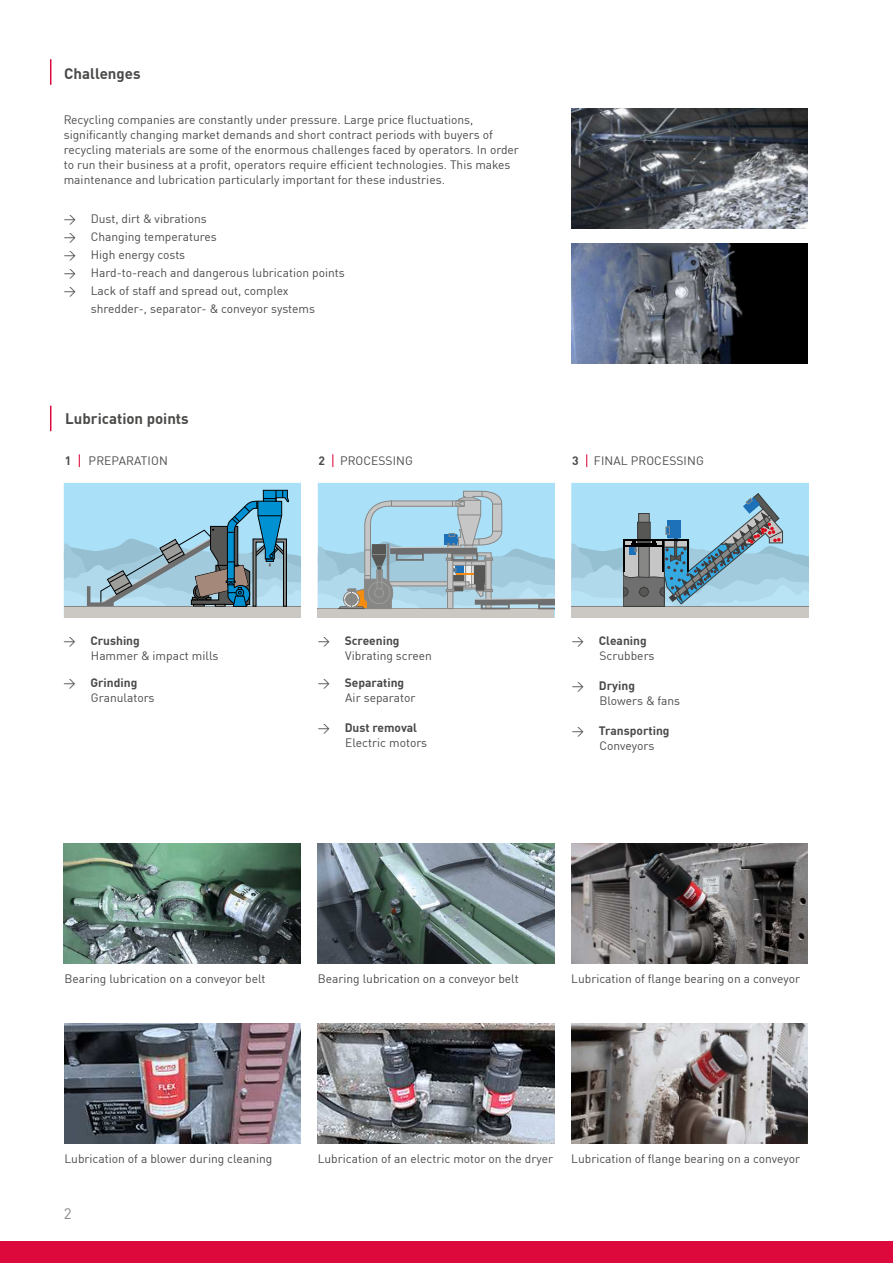
<style>
.page{position:relative;width:893px;height:1263px;background:#fff}
.page>*{position:absolute;margin:0;border:0;box-sizing:border-box;transform-origin:0 0}
.t1{font:700 15px "DIN Pro";color:#4a4a49}
.t2{font:15px "DIN Pro";color:#878786}
.t3{font:12px/15px "DIN Pro";color:#4a4a49}
.t4{font:700 12px/15px "DIN Pro";color:#4a4a49}
.s1{font-weight:700}
.s2{font-weight:400}
</style>
<div class="page">
<div style="left:0;top:1242px;width:893px;height:21px;background:#dd083b"></div>
<svg style="left:64px;top:483px;width:237px;height:135px;background:#94bdce"></svg>
<svg style="left:318px;top:483px;width:237px;height:135px;background:#a6c8d5"></svg>
<svg style="left:571px;top:483px;width:237px;height:135px;background:#9ac0d1"></svg>
<img style="left:64px;top:844px;width:236px;height:120px">
<img style="left:571px;top:1024px;width:237px;height:120px">
<img style="left:317px;top:844px;width:237px;height:120px">
<img style="left:571px;top:844px;width:237px;height:120px">
<img style="left:317px;top:1024px;width:237px;height:120px">
<img style="left:64px;top:1024px;width:236px;height:120px">
<img style="left:571px;top:244px;width:237px;height:120px">
<img style="left:571px;top:109px;width:237px;height:120px">
<svg style="left:50px;top:59px;width:1px;height:26px"></svg>
<svg style="left:50px;top:406px;width:1px;height:25px"></svg>
<svg style="left:79px;top:454px;width:1px;height:13px"></svg>
<svg style="left:332px;top:454px;width:1px;height:13px"></svg>
<svg style="left:586px;top:454px;width:1px;height:13px"></svg>
<p class="t1" style="left:64px;top:68px;width:78px">Challenges</p>
<p class="t3" style="left:64px;top:111px;width:457px">Recycling companies are constantly under pressure. Large price 昀氀uctuations,<br>signi昀椀cantly changing market demands and short contract periods with buyers of recycling materials are some of the enormous challenges faced by operators. In order to run their business at a pro昀椀t, operators require ef昀椀cient technologies. This makes maintenance and lubrication particularly important for these industries.</p>
<p class="t3" style="left:64px;top:210px;width:145px">→ Dust, dirt &amp; vibrations</p>
<p class="t3" style="left:64px;top:228px;width:154px">→ Changing temperatures</p>
<p class="t3" style="left:64px;top:246px;width:123px">→ High energy costs</p>
<p class="t3" style="left:64px;top:264px;width:283px">→ Hard-to-reach and dangerous lubrication points</p>
<p class="t3" style="left:91px;top:281px;width:226px;line-height:18px;text-indent:-27px">→ Lack of staff and spread out, complex shredder-, separator- &amp; conveyor systems</p>
<p class="t1" style="left:65px;top:413px;width:125px">Lubrication points</p>
<p class="t4" style="left:65px;top:454px;width:8px">1</p>
<p class="t3" style="left:89px;top:453px;width:81px">PREPARATION</p>
<p class="t3" style="left:340px;top:453px;width:74px">PROCESSING</p>
<p class="t3" style="left:594px;top:453px;width:111px">FINAL PROCESSING</p>
<p class="t4" style="left:318px;top:455px;width:8px">2</p>
<p class="t4" style="left:572px;top:455px;width:8px">3</p>
<p class="t3" style="left:91px;top:633px;width:129px;text-indent:-28px">→ <span class="s1">Crushing<br></span>Hammer &amp; impact mills</p>
<p class="t3" style="left:91px;top:675px;width:65px;text-indent:-28px">→ <span class="s1">Grinding<br></span>Granulators</p>
<p class="t3" style="left:345px;top:633px;width:88px;text-indent:-28px">→ <span class="s1">Screening<br></span>Vibrating screen</p>
<p class="t3" style="left:345px;top:675px;width:72px;text-indent:-28px">→ <span class="s1">Separating<br></span>Air separator</p>
<p class="t3" style="left:345px;top:720px;width:83px;text-indent:-28px">→ <span class="s1">Dust removal<br></span>Electric motors</p>
<p class="t3" style="left:599px;top:633px;width:57px;text-indent:-28px">→ <span class="s1">Cleaning<br></span>Scrubbers</p>
<p class="t3" style="left:599px;top:678px;width:82px;text-indent:-28px">→ <span class="s1">Drying<br></span>Blowers &amp; fans</p>
<p class="t4" style="left:599px;top:725px;width:72px;text-indent:-28px"><span class="s2">→</span> Transporting<br><span class="s2">Conveyors</span></p>
<p class="t3" style="left:64px;top:970px;width:203px">Bearing lubrication on a conveyor belt</p>
<p class="t3" style="left:318px;top:970px;width:203px">Bearing lubrication on a conveyor belt</p>
<p class="t3" style="left:571px;top:970px;width:230px">Lubrication of 昀氀ange bearing on a conveyor</p>
<p class="t3" style="left:64px;top:1150px;width:209px">Lubrication of a blower during cleaning</p>
<p class="t2" style="left:64px;top:1207px;width:9px">2</p>
<p class="t3" style="left:318px;top:1150px;width:237px">Lubrication of an electric motor on the dryer</p>
<p class="t3" style="left:571px;top:1150px;width:230px">Lubrication of 昀氀ange bearing on a conveyor</p>
</div>
